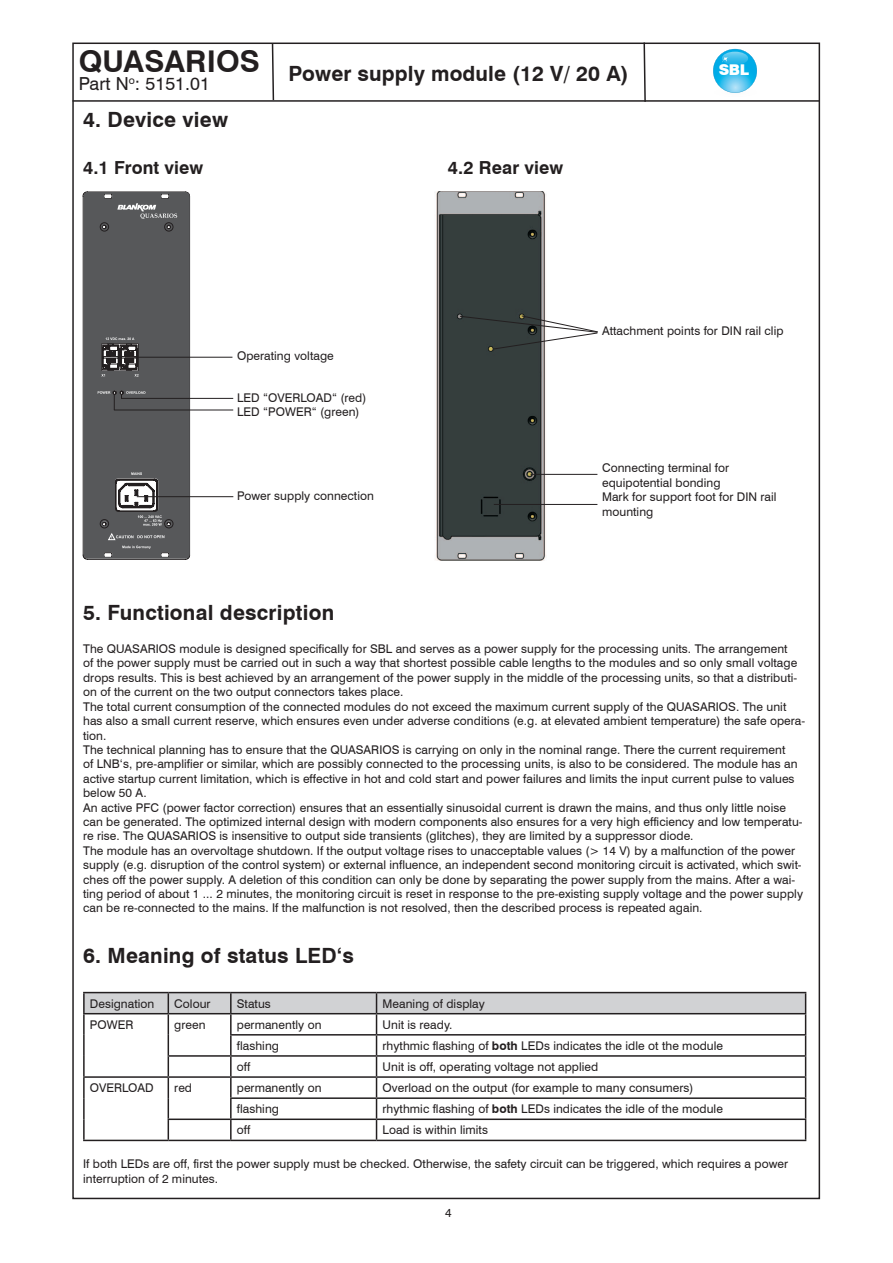
<style>
.page{position:relative;width:893px;height:1263px;background:#fff}
.page>*{position:absolute;margin:0;border:0;box-sizing:border-box;transform-origin:0 0}
.t1{font:700 30px "Swiss 721 BT";letter-spacing:.005em;color:#231f20}
.Heading_1_ohne_Linie{font:700 21px "Swiss 721 BT";letter-spacing:.01em;color:#231f20}
.t2{font:700 18px "Swiss 721 BT";letter-spacing:.005em;color:#231f20}
.t3{font:18px "Swiss 721 BT";letter-spacing:.005em;color:#231f20}
.t4{font:900 14.85px "Swiss 721 BT";color:#fff}
.t5{font:12px/14.4px "Swiss 721 BT";letter-spacing:.005em;color:#231f20}
.s1{font-weight:700}
</style>
<div class="page">
<hr style="left:73px;top:100px;width:746px;height:2px;background:#231f20">
<svg style="left:643px;top:42px;width:4px;height:60px"></svg>
<svg style="left:271px;top:42px;width:4px;height:60px"></svg>
<svg style="left:713px;top:49px;width:44px;height:44px"></svg>
<hr style="left:83px;top:992px;width:85px;height:1px;background:#231f20">
<hr style="left:83px;top:993px;width:2px;height:20px;background:#231f20">
<hr style="left:83px;top:1013px;width:85px;height:1px;background:#231f20">
<hr style="left:83px;top:1014px;width:2px;height:21px;background:#231f20">
<hr style="left:83px;top:1035px;width:2px;height:21px;background:#231f20">
<hr style="left:83px;top:1056px;width:2px;height:20px;background:#231f20">
<hr style="left:83px;top:1076px;width:85px;height:2px;background:#231f20">
<hr style="left:83px;top:1078px;width:2px;height:20px;background:#231f20">
<hr style="left:83px;top:1098px;width:2px;height:21px;background:#231f20">
<hr style="left:83px;top:1119px;width:2px;height:21px;background:#231f20">
<svg style="left:84px;top:992px;width:722px;height:148px"></svg>
<hr style="left:83px;top:1140px;width:85px;height:1px;background:#231f20">
<hr style="left:168px;top:1140px;width:63px;height:1px;background:#231f20">
<hr style="left:231px;top:1140px;width:146px;height:1px;background:#231f20">
<hr style="left:377px;top:1140px;width:429px;height:1px;background:#231f20">
<hr style="left:125px;top:357px;width:107px;height:1px;background:#231f20">
<hr style="left:137px;top:496px;width:96px;height:1px;background:#231f20">
<hr style="left:121px;top:398px;width:112px;height:1px;background:#231f20">
<hr style="left:114px;top:410px;width:119px;height:1px;background:#231f20">
<svg style="left:83px;top:192px;width:107px;height:368px;background:#5b5c5d"></svg>
<img style="left:435px;top:191px;width:111px;height:369px">
<hr style="left:531px;top:474px;width:66px;height:1px;background:#231f20">
<hr style="left:494px;top:504px;width:103px;height:1px;background:#231f20">
<svg style="left:459px;top:315px;width:139px;height:35px"></svg>
<h1 class="t1" style="left:79px;top:43px;width:183px">QUASARIOS</h1>
<h3 class="t3" style="left:79px;top:73px;width:133px">Part N<sup>o</sup>: 5151.01</h3>
<h2 class="Heading_1_ohne_Linie" style="left:289px;top:60px;width:342px">Power supply module (12 V/ 20 A)</h2>
<p class="t4" style="left:719px;top:61px;width:32px">SBL</p>
<p class="Heading_1_ohne_Linie" style="left:83px;top:106px;width:147px">4. Device view</p>
<p class="t2" style="left:83px;top:157px;width:122px">4.1 Front view</p>
<p class="t2" style="left:448px;top:157px;width:117px">4.2 Rear view</p>
<p class="t5" style="left:237px;top:349px;width:98px">Operating voltage</p>
<p class="t5" style="left:237px;top:390px;width:131px">LED “OVERLOAD“ (red)</p>
<p class="t5" style="left:237px;top:404px;width:124px">LED “POWER“ (green)</p>
<p class="t5" style="left:237px;top:488px;width:138px">Power supply connection</p>
<p class="t5" style="left:602px;top:324px;width:183px">Attachment points for DIN rail clip</p>
<p class="t5" style="left:602px;top:461px;width:129px">Connecting terminal for</p>
<p class="t5" style="left:602px;top:475px;width:120px">equipotential bonding</p>
<p class="t5" style="left:602px;top:489px;width:176px">Mark for support foot for DIN rail mounting</p>
<p class="Heading_1_ohne_Linie" style="left:83px;top:599px;width:253px">5. Functional description</p>
<p class="t5" style="left:83px;top:641px;width:716px">The QUASARIOS module is designed specifically for SBL and serves as a power supply for the processing units. The arrangement of the power supply must be carried out in such a way that shortest possible cable lengths to the modules and so only small voltage drops results. This is best achieved by an arrangement of the power supply in the middle of the processing units, so that a distributi&shy;on of the current on the two output connectors takes place.</p>
<p class="t5" style="left:83px;top:699px;width:724px">The total current consumption of the connected modules do not exceed the maximum current supply of the QUASARIOS. The unit has also a small current reserve, which ensures even under adverse conditions (e.g. at elevated ambient temperature) the safe opera&shy;tion.</p>
<p class="t5" style="left:83px;top:742px;width:716px">The technical planning has to ensure that the QUASARIOS is carrying on only in the nominal range. There the current requirement of LNB‘s, pre-amplifier or similar, which are possibly connected to the processing units, is also to be considered. The module has an active startup current limitation, which is effective in hot and cold start and power failures and limits the input current pulse to values below 50 A.</p>
<p class="t5" style="left:83px;top:800px;width:721px">An active PFC (power factor correction) ensures that an essentially sinusoidal current is drawn the mains, and thus only little noise can be generated. The optimized internal design with modern components also ensures for a very high efficiency and low temperatu&shy;re rise. The QUASARIOS is insensitive to output side transients (glitches), they are limited by a suppressor diode.</p>
<p class="t5" style="left:83px;top:843px;width:721px">The module has an overvoltage shutdown. If the output voltage rises to unacceptable values (&gt; 14 V) by a malfunction of the power supply (e.g. disruption of the control system) or external influence, an independent second monitoring circuit is activated, which swit&shy;ches off the power supply. A deletion of this condition can only be done by separating the power supply from the mains. After a wai&shy;ting period of about 1 ... 2 minutes, the monitoring circuit is reset in response to the pre-existing supply voltage and the power supply can be re-connected to the mains. If the malfunction is not resolved, then the described process is repeated again.</p>
<p class="Heading_1_ohne_Linie" style="left:83px;top:943px;width:272px">6. Meaning of status LED‘s</p>
<p class="t5" style="left:90px;top:996px;width:66px">Designation</p>
<p class="t5" style="left:174px;top:996px;width:38px">Colour</p>
<p class="t5" style="left:237px;top:996px;width:36px">Status</p>
<p class="t5" style="left:383px;top:996px;width:104px">Meaning of display</p>
<p class="t5" style="left:90px;top:1017px;width:45px">POWER</p>
<p class="t5" style="left:174px;top:1017px;width:33px">green</p>
<p class="t5" style="left:237px;top:1017px;width:86px">permanently on</p>
<p class="t5" style="left:383px;top:1017px;width:72px">Unit is ready.</p>
<p class="t5" style="left:237px;top:1038px;width:44px">flashing</p>
<p class="t5" style="left:383px;top:1038px;width:342px">rhythmic flashing of <span class="s1">both</span> LEDs indicates the idle ot the module</p>
<p class="t5" style="left:237px;top:1059px;width:15px">off</p>
<p class="t5" style="left:383px;top:1059px;width:217px">Unit is off, operating voltage not applied</p>
<p class="t5" style="left:90px;top:1080px;width:65px">OVERLOAD</p>
<p class="t5" style="left:174px;top:1080px;width:19px">red</p>
<p class="t5" style="left:237px;top:1080px;width:86px">permanently on</p>
<p class="t5" style="left:383px;top:1080px;width:312px">Overload on the output (for example to many consumers)</p>
<p class="t5" style="left:237px;top:1102px;width:44px">flashing</p>
<p class="t5" style="left:383px;top:1102px;width:342px">rhythmic flashing of <span class="s1">both</span> LEDs indicates the idle of the module</p>
<p class="t5" style="left:237px;top:1123px;width:15px">off</p>
<p class="t5" style="left:383px;top:1123px;width:107px">Load is within limits</p>
<p class="t5" style="left:83px;top:1157px;width:707px">If both LEDs are off, first the power supply must be checked. Otherwise, the safety circuit can be triggered, which requires a power interruption of 2 minutes.</p>
<p class="t5" style="left:445px;top:1205px;width:8px">4</p>
</div>
